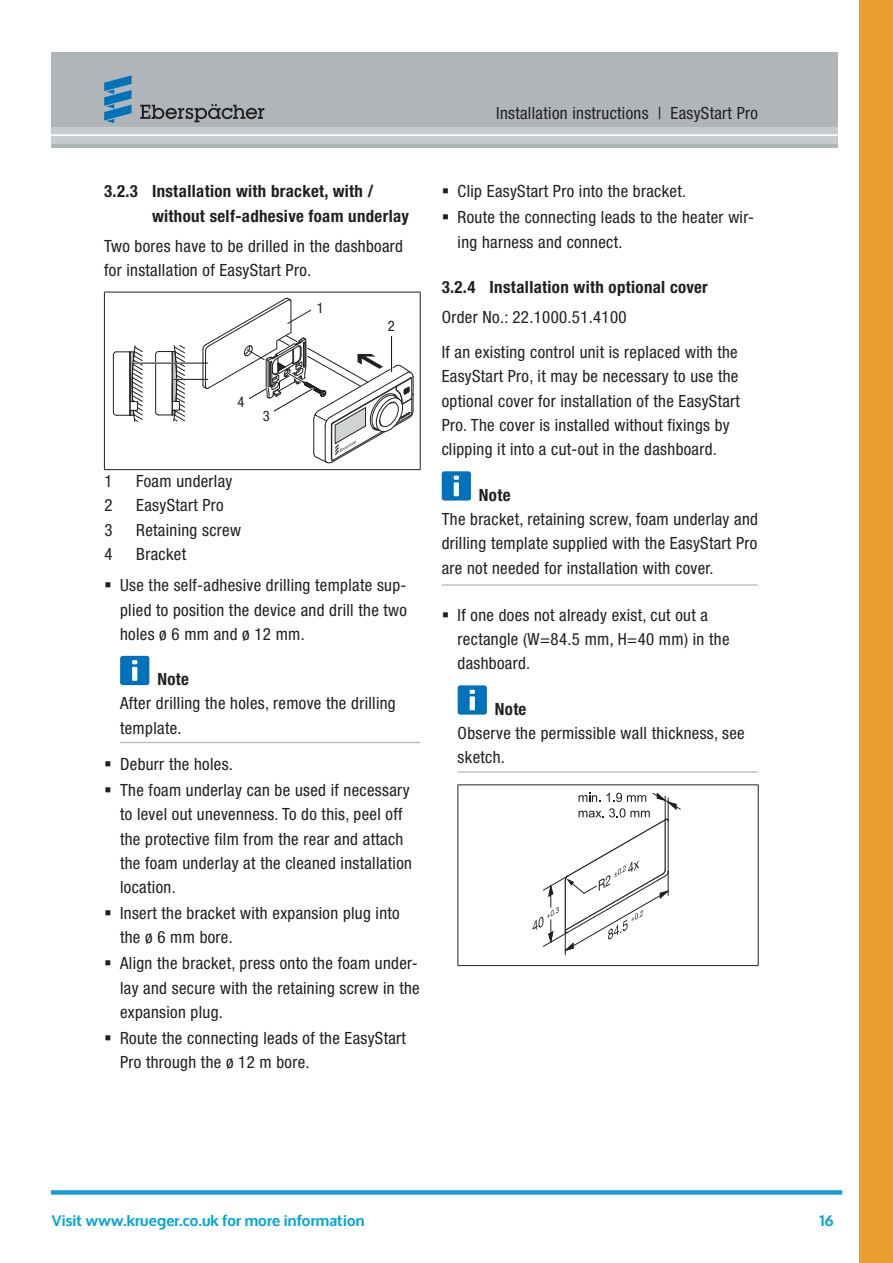
<style>
.page{position:relative;width:893px;height:1263px;background:#fff}
.page>*{position:absolute;margin:0;border:0;box-sizing:border-box;transform-origin:0 0}
.t1{font:condensed 16.8px/24.8px "Helvetica Neue LTW1 G";letter-spacing:.02em;color:#231f20}
.t2{font:700 condensed 16.8px/24.3px "Helvetica Neue LTW1 G";letter-spacing:.02em;color:#231f20}
.t3{font:700 15px "Oxygen";letter-spacing:.01em;color:#00a6d7}
.t4{font:condensed 14.55px "Helvetica Neue";color:#231f20}
</style>
<div class="page">
<div style="left:859px;top:0;width:34px;height:1263px;background:#ea9e2d"></div>
<div style="left:51px;top:1190px;width:791px;height:5px;background:#199ad1"></div>
<hr style="left:120px;top:742px;width:300px;height:1px;background:#bcbdc0">
<hr style="left:104px;top:292px;width:316px;height:1px;background:#231f20">
<hr style="left:104px;top:292px;width:1px;height:177px;background:#231f20">
<hr style="left:420px;top:292px;width:1px;height:177px;background:#231f20">
<hr style="left:104px;top:469px;width:316px;height:1px;background:#231f20">
<svg style="left:113px;top:345px;width:30px;height:77px"></svg>
<svg style="left:155px;top:345px;width:33px;height:77px"></svg>
<hr style="left:174px;top:379px;width:34px;height:1px;background:#0d1111">
<hr style="left:131px;top:362px;width:77px;height:2px;background:#fff">
<hr style="left:131px;top:363px;width:77px;height:1px;background:#0d1111">
<svg style="left:202px;top:297px;width:212px;height:166px"></svg>
<div style="left:120px;top:656px;width:29px;height:29px;background:#0072bc;border-radius:3px"></div>
<svg style="left:132px;top:660px;width:5px;height:21px"></svg>
<hr style="left:442px;top:584px;width:316px;height:2px;background:#bcbdc0">
<hr style="left:458px;top:771px;width:300px;height:2px;background:#bcbdc0">
<div style="left:442px;top:471px;width:29px;height:30px;background:#0072bc;border-radius:3px"></div>
<svg style="left:454px;top:476px;width:5px;height:20px"></svg>
<div style="left:458px;top:685px;width:29px;height:30px;background:#0072bc;border-radius:3px"></div>
<svg style="left:470px;top:690px;width:5px;height:20px"></svg>
<hr style="left:458px;top:965px;width:300px;height:1px;background:#231f20">
<hr style="left:458px;top:785px;width:300px;height:1px;background:#231f20">
<hr style="left:458px;top:785px;width:1px;height:180px;background:#231f20">
<hr style="left:758px;top:785px;width:1px;height:180px;background:#231f20">
<svg style="left:532px;top:793px;width:149px;height:162px"></svg>
<div style="left:51px;top:53px;width:787px;height:95px;background:#b0b6b8"></div>
<div style="left:51px;top:127px;width:787px;height:16px;background:#c7cbcd"></div>
<hr style="left:51px;top:134px;width:787px;height:2px;background:#fff">
<svg style="left:140px;top:104px;width:124px;height:18px"></svg>
<svg style="left:104px;top:75px;width:28px;height:48px"></svg>
<p class="t1" style="left:496px;top:101px;width:263px">Installation instructions | EasyStart Pro</p>
<p class="t2" style="left:152px;top:179px;width:258px;text-indent:-48px">3.2.3 Installation with bracket, with / without self-adhesive foam underlay</p>
<p class="t1" style="left:104px;top:233px;width:300px;line-height:24.3px">Two bores have to be drilled in the dashboard for installation of EasyStart Pro.</p>
<p class="t4" style="left:317px;top:300px;width:8px">1</p>
<p class="t4" style="left:388px;top:317px;width:8px">2</p>
<p class="t4" style="left:238px;top:394px;width:8px">4</p>
<p class="t4" style="left:263px;top:408px;width:8px">3</p>
<p class="t1" style="left:104px;top:469px;width:10px">1</p>
<p class="t1" style="left:136px;top:469px;width:98px">Foam underlay</p>
<p class="t1" style="left:104px;top:493px;width:10px">2</p>
<p class="t1" style="left:136px;top:493px;width:89px">EasyStart Pro</p>
<p class="t1" style="left:104px;top:517px;width:10px">3</p>
<p class="t1" style="left:136px;top:517px;width:106px">Retaining screw</p>
<p class="t1" style="left:104px;top:542px;width:10px">4</p>
<p class="t1" style="left:120px;top:539px;width:288px;line-height:31px;text-indent:16px">Bracket<br>Use the self-adhesive drilling template sup-</p>
<p class="t1" style="left:120px;top:597px;width:288px;line-height:24.3px">plied to position the device and drill the two holes ø 6 mm and ø 12 mm.</p>
<p class="t2" style="left:157px;top:667px;width:33px">Note</p>
<p class="t1" style="left:120px;top:691px;width:277px;line-height:24.3px">After drilling the holes, remove the drilling template.</p>
<p class="t1" style="left:120px;top:752px;width:301px">Deburr the holes.<br>The foam underlay can be used if necessary to level out unevenness. To do this, peel off the protective film from the rear and attach the foam underlay at the cleaned installation location.<br>Insert the bracket with expansion plug into the ø 6 mm bore.<br>Align the bracket, press onto the foam under&shy;lay and secure with the retaining screw in the expansion plug.<br>Route the connecting leads of the EasyStart Pro through the ø 12 m bore.</p>
<p class="t1" style="left:458px;top:179px;width:298px">Clip EasyStart Pro into the bracket.<br>Route the connecting leads to the heater wir&shy;ing harness and connect.</p>
<p class="t2" style="left:442px;top:275px;width:268px">3.2.4 Installation with optional cover</p>
<p class="t1" style="left:442px;top:299px;width:297px;line-height:35px">Order No.: 22.1000.51.4100<br>If an existing control unit is replaced with the</p>
<p class="t1" style="left:442px;top:364px;width:300px;line-height:24.3px">EasyStart Pro, it may be necessary to use the optional cover for installation of the EasyStart Pro. The cover is installed without fixings by clipping it into a cut-out in the dashboard.</p>
<p class="t2" style="left:479px;top:482px;width:33px">Note</p>
<p class="t1" style="left:442px;top:507px;width:318px;line-height:24.3px;text-align:justify">The bracket, retaining screw, foam underlay and drilling template supplied with the EasyStart Pro are not needed for installation with cover.</p>
<p class="t1" style="left:458px;top:603px;width:273px;line-height:24.3px">If one does not already exist, cut out a rectangle (W=84.5 mm, H=40 mm) in the dashboard.</p>
<p class="t2" style="left:495px;top:696px;width:33px">Note</p>
<p class="t1" style="left:458px;top:721px;width:289px;line-height:24.3px">Observe the permissible wall thickness, see sketch.</p>
<p class="t3" style="left:52px;top:1211px;width:314px">Visit www.krueger.co.uk for more information</p>
<p class="t3" style="left:819px;top:1211px;width:15px">16</p>
</div>
